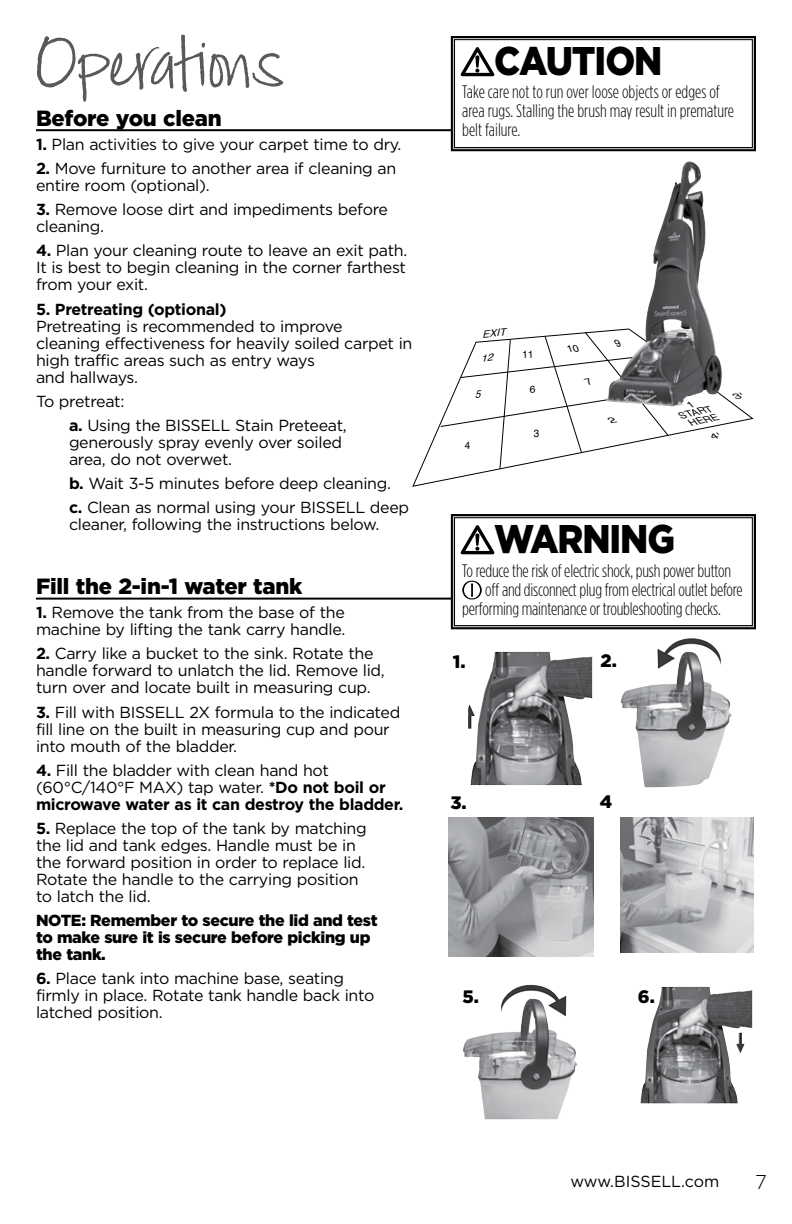
<style>
.page{position:relative;width:792px;height:1224px;background:#fff}
.page>*{position:absolute;margin:0;border:0;box-sizing:border-box;transform-origin:0 0}
.t1{font:72px "Jackie Sue BF";color:#58595b}
.t2{font:900 40px "Gotham";letter-spacing:-.03em;color:#000;scale:.9 1}
.t3{font:900 22px "Gotham";letter-spacing:-.01em;color:#000}
.t4{font:300 20px "Gotham";color:#000}
.t5{font:300 18px/19px "Gotham Condensed";letter-spacing:-.01em;color:#000}
.t6{font:900 18px "Gotham";color:#000}
.t7{font:16px/17px "Gotham";letter-spacing:-.02em;color:#000}
.t8{font:900 16px/17px "Gotham";letter-spacing:-.02em;color:#000}
.t9{font:700 16px "Gotham";letter-spacing:-.02em;color:#000}
.t10{font:16px "Gotham";color:#000}
.t11{font:10.6px "Helvetica";color:#000;scale:.94 1}
.t12{font:italic 10px "Helvetica";color:#000;scale:1.05 1}
.t13{font:italic 9.4px/9.4px "Helvetica";color:#000;scale:1.14 1}
.s1{font-weight:700}
</style>
<div class="page">
<hr style="left:36px;top:129px;width:720px;height:2px;background:#000">
<hr style="left:36px;top:598px;width:720px;height:2px;background:#000">
<svg style="left:450px;top:36px;width:306px;height:116px"></svg>
<svg style="left:412px;top:330px;width:342px;height:157px"></svg>
<svg style="left:450px;top:514px;width:306px;height:116px"></svg>
<img style="left:463px;top:985px;width:115px;height:134px">
<img style="left:640px;top:987px;width:112px;height:116px">
<img style="left:448px;top:817px;width:145px;height:139px">
<img style="left:468px;top:652px;width:124px;height:133px">
<img style="left:621px;top:638px;width:111px;height:149px">
<img style="left:620px;top:817px;width:134px;height:135px">
<img style="left:606px;top:161px;width:116px;height:246px">
<svg style="left:731px;top:392px;width:12px;height:7px"></svg>
<svg style="left:440px;top:331px;width:280px;height:139px"></svg>
<h1 class="t1" style="left:36px;top:21px;width:249px">Operations</h1>
<h2 class="t2" style="left:494px;top:33px;width:188px">CAUTION</h2>
<p class="t5" style="left:462px;top:83px;width:273px">Take care not to run over loose objects or edges of area rugs. Stalling the brush may result in premature belt failure.</p>
<h3 class="t3" style="left:36px;top:103px;width:187px">Before you clean</h3>
<p class="t7" style="left:36px;top:135px;width:367px"><span class="s1">1.</span> Plan activities to give your carpet time to dry.</p>
<p class="t7" style="left:36px;top:159px;width:362px"><span class="s1">2.</span> Move furniture to another area if cleaning an entire room (optional).</p>
<p class="t7" style="left:36px;top:201px;width:353px"><span class="s1">3.</span> Remove loose dirt and impediments before cleaning.</p>
<p class="t7" style="left:36px;top:242px;width:373px;text-align:justify"><span class="s1">4.</span> Plan your cleaning route to leave an exit path.<br>It is best to begin cleaning in the corner farthest from your exit.</p>
<p class="t9" style="left:36px;top:298px;width:192px">5. Pretreating (optional)</p>
<p class="t7" style="left:36px;top:317px;width:378px">Pretreating is recommended to improve<br>cleaning effectiveness for heavily soiled carpet in high traffic areas such as entry ways<br>and hallways.</p>
<p class="t7" style="left:69px;top:389px;width:279px;line-height:24.2px;text-indent:-33px">To pretreat:<br><span class="s1">a.</span> Using the BISSELL Stain Preteeat,</p>
<p class="t7" style="left:69px;top:433px;width:275px">generously spray evenly over soiled area, do not overwet.</p>
<p class="t7" style="left:69px;top:471px;width:342px;line-height:24.2px"><span class="s1">b.</span> Wait 3-5 minutes before deep cleaning.<br><span class="s1">c.</span> Clean as normal using your BISSELL deep</p>
<p class="t7" style="left:69px;top:516px;width:312px">cleaner, following the instructions below.</p>
<p class="t12" style="left:481px;top:327px;width:24px;rotate:-6deg">EXIT</p>
<p class="t13" style="left:688px;top:409px;width:27px;text-indent:-8px;rotate:-12deg">START<br>HERE</p>
<p class="t11" style="left:534px;top:425px;width:7px">3</p>
<p class="t11" style="left:465px;top:437px;width:7px">4</p>
<h2 class="t2" style="left:494px;top:511px;width:203px">WARNING</h2>
<p class="t5" style="left:462px;top:561px;width:270px">To reduce the risk of electric shock, push power button</p>
<p class="t5" style="left:485px;top:580px;width:259px">off and disconnect plug from electrical outlet before</p>
<p class="t5" style="left:462px;top:599px;width:260px">performing maintenance or troubleshooting checks.</p>
<h3 class="t3" style="left:36px;top:571px;width:268px">Fill the 2-in-1 water tank</h3>
<p class="t7" style="left:36px;top:604px;width:311px"><span class="s1">1.</span> Remove the tank from the base of the machine by lifting the tank carry handle.</p>
<p class="t7" style="left:36px;top:645px;width:350px"><span class="s1">2.</span> Carry like a bucket to the sink. Rotate the handle forward to unlatch the lid. Remove lid, turn over and locate built in measuring cup.</p>
<p class="t7" style="left:36px;top:703px;width:366px"><span class="s1">3.</span> Fill with BISSELL 2X formula to the indicated fill line on the built in measuring cup and pour into mouth of the bladder.</p>
<p class="t7" style="left:36px;top:761px;width:369px"><span class="s1">4.</span> Fill the bladder with clean hand hot (60°C/140°F MAX) tap water. <span class="s1">*Do not boil or microwave water as it can destroy the bladder.</span></p>
<p class="t7" style="left:36px;top:819px;width:332px"><span class="s1">5.</span> Replace the top of the tank by matching the lid and tank edges. Handle must be in the forward position in order to replace lid.<br>Rotate the handle to the carrying position to latch the lid.</p>
<p class="t8" style="left:36px;top:912px;width:343px">NOTE: Remember to secure the lid and test to make sure it is secure before picking up the tank.</p>
<p class="t7" style="left:36px;top:970px;width:340px"><span class="s1">6.</span> Place tank into machine base, seating firmly in place. Rotate tank handle back into latched position.</p>
<p class="t6" style="left:453px;top:649px;width:14px">1.</p>
<p class="t6" style="left:601px;top:648px;width:18px">2.</p>
<p class="t6" style="left:450px;top:791px;width:18px">3.</p>
<p class="t6" style="left:600px;top:789px;width:14px">4</p>
<p class="t6" style="left:462px;top:984px;width:18px">5.</p>
<p class="t6" style="left:638px;top:984px;width:19px">6.</p>
<p class="t10" style="left:570px;top:1171px;width:150px">www.BISSELL.com</p>
<p class="t4" style="left:755px;top:1169px;width:13px">7</p>
</div>
